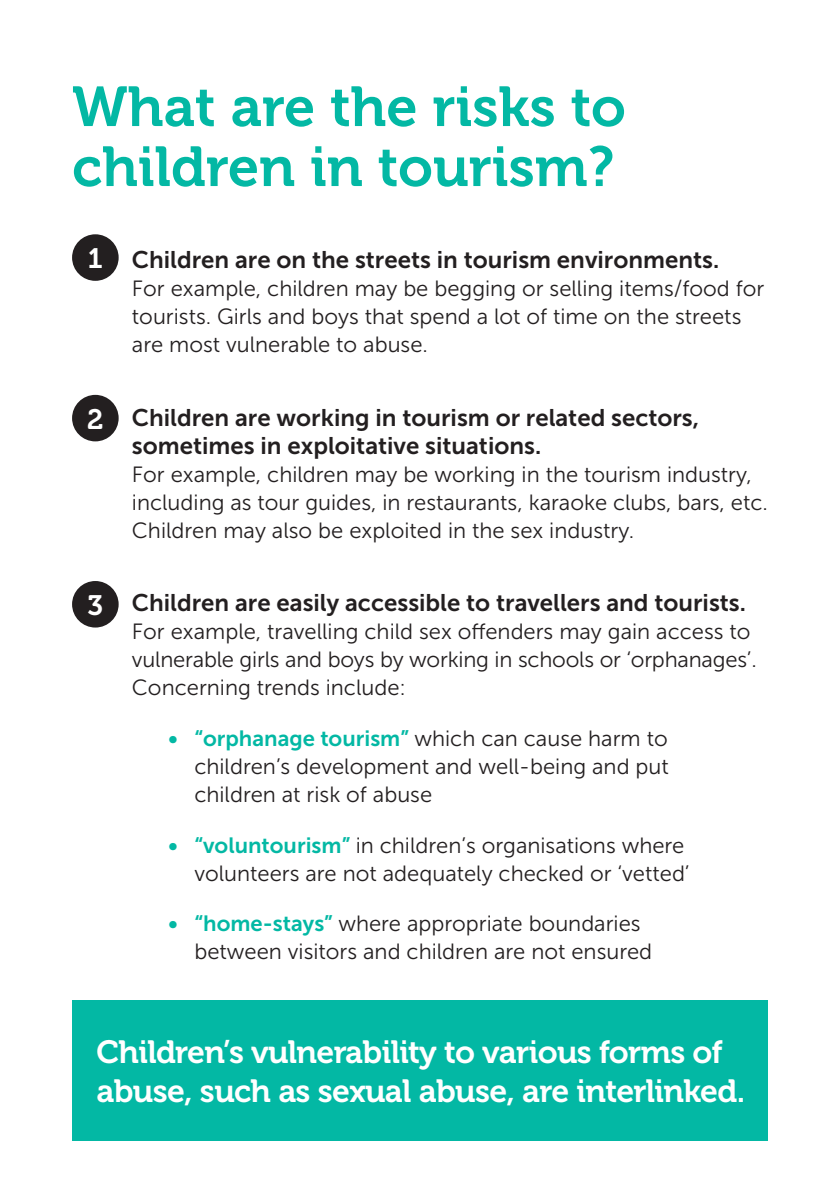
<style>
.page{position:relative;width:840px;height:1191px;background:#fff}
.page>*{position:absolute;margin:0;border:0;box-sizing:border-box;transform-origin:0 0}
.t1{font:56px/60px "Museo 700";color:#03b8a4}
.t2{font:32px/38.4px "Museo 700";letter-spacing:-.02em;color:#fff}
.t3{font:28px "Museo 700";color:#fff}
.t4{font:24px/28px "Museo Sans 700";color:#231f20}
.t5{font:22px/28px "Museo Sans 300";color:#231f20}
.t6{font:22px "Museo Sans 700";color:#03b8a4}
.s1{font-family:"Museo Sans 300";color:#231f20}
.s2{font-family:"Museo Sans 700";color:#03b8a4}
</style>
<div class="page">
<div style="left:72px;top:1000px;width:695px;height:140px;background:#03b8a4"></div>
<div style="left:72px;top:234px;width:47px;height:47px;background:#231f20;border-radius:50%"></div>
<div style="left:72px;top:395px;width:47px;height:46px;background:#231f20;border-radius:50%"></div>
<div style="left:72px;top:581px;width:47px;height:46px;background:#231f20;border-radius:50%"></div>
<h1 class="t1" style="left:72px;top:77px;width:555px">What are the risks to children in tourism?</h1>
<p class="t3" style="left:88px;top:243px;width:16px">1</p>
<p class="t4" style="left:132px;top:246px;width:588px">Children are on the streets in tourism environments.</p>
<p class="t5" style="left:132px;top:275px;width:633px">For example, children may be begging or selling items/food for tourists. Girls and boys that spend a lot of time on the streets are most vulnerable to abuse.</p>
<p class="t3" style="left:87px;top:403px;width:18px">2</p>
<p class="t4" style="left:132px;top:403px;width:568px">Children are working in tourism or related sectors, sometimes in exploitative situations.</p>
<p class="t5" style="left:132px;top:460px;width:637px">For example, children may be working in the tourism industry, including as tour guides, in restaurants, karaoke clubs, bars, etc.<br>Children may also be exploited in the sex industry.</p>
<p class="t3" style="left:87px;top:589px;width:17px">3</p>
<p class="t4" style="left:132px;top:589px;width:615px">Children are easily accessible to travellers and tourists.</p>
<p class="t5" style="left:132px;top:618px;width:626px">For example, travelling child sex offenders may gain access to vulnerable girls and boys by working in schools or ‘orphanages’.<br>Concerning trends include:</p>
<p class="t6" style="left:168px;top:726px;width:500px">• “orphanage tourism” <span class="s1">which can cause harm to</span></p>
<p class="t5" style="left:194px;top:752px;width:475px">children’s development and well-being and put children at risk of abuse</p>
<p class="t5" style="left:168px;top:831px;width:522px;text-align:right"><span class="s2">• “voluntourism”</span> in children’s organisations where volunteers are not adequately checked or ‘vetted’</p>
<p class="t5" style="left:194px;top:910px;width:459px;text-indent:-26px"><span class="s2">• “home-stays”</span> where appropriate boundaries between visitors and children are not ensured</p>
<h2 class="t2" style="left:96px;top:1033px;width:650px">Children’s vulnerability to various forms of abuse, such as sexual abuse, are interlinked.</h2>
</div>
